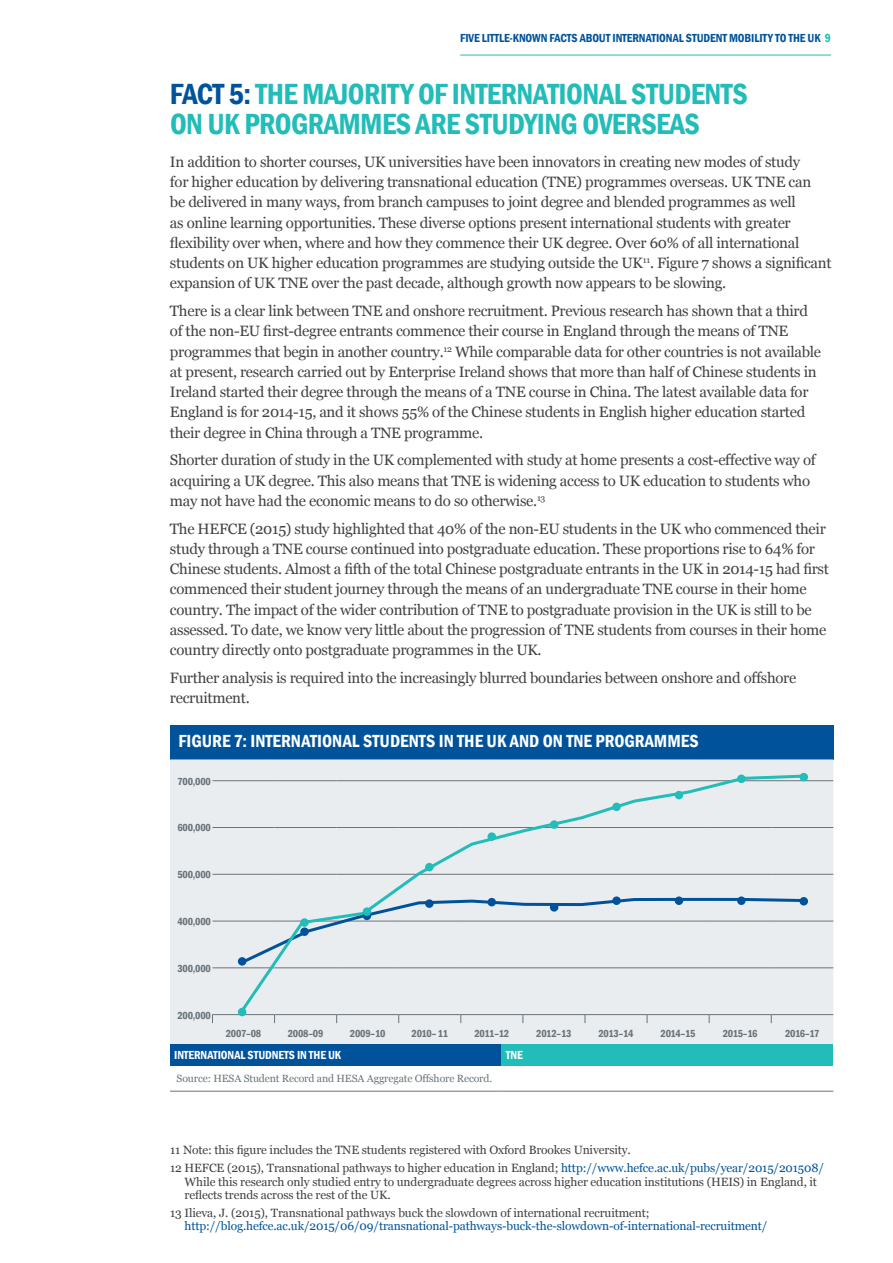
<style>
.page{position:relative;width:893px;height:1263px;background:#fff}
.page>*{position:absolute;margin:0;border:0;box-sizing:border-box;transform-origin:0 0}
.t1{font:600 condensed 30px/30px "Franklin Gothic";letter-spacing:-.02em;color:#22bcb9}
.t2{font:600 condensed 18px "Franklin Gothic";color:#fff}
.t3{font:15px/20.2px "Georgia";letter-spacing:-.02em;color:#414042}
.t4{font:12px/17.7px "Georgia";letter-spacing:-.01em;color:#414042}
.t5{font:12px "Georgia";letter-spacing:-.01em;color:#00539b}
.t6{font:600 condensed 12px "Franklin Gothic";letter-spacing:-.01em;color:#00539b}
.t7{font:600 condensed 12px "Franklin Gothic";letter-spacing:-.01em;color:#fff}
.t8{font:600 condensed 10.5px "Franklin Gothic";letter-spacing:-.02em;color:#6a747b}
.t9{font:10.5px "Georgia";letter-spacing:-.01em;color:#6a747b}
.s1{color:#22bcb9}
.s2{color:#00539b}
</style>
<div class="page">
<hr style="left:460px;top:55px;width:371px;height:1px;background:#22bcb9">
<div style="left:170px;top:725px;width:663px;height:34px;background:#00539b"></div>
<div style="left:170px;top:759px;width:663px;height:285px;background:#eaedef"></div>
<hr style="left:212px;top:780px;width:63px;height:1px;background:#6a747b">
<hr style="left:771px;top:780px;width:62px;height:1px;background:#6a747b">
<hr style="left:212px;top:827px;width:63px;height:1px;background:#6a747b">
<hr style="left:771px;top:827px;width:62px;height:1px;background:#6a747b">
<hr style="left:212px;top:874px;width:63px;height:1px;background:#6a747b">
<hr style="left:771px;top:874px;width:62px;height:1px;background:#6a747b">
<hr style="left:212px;top:921px;width:63px;height:1px;background:#6a747b">
<hr style="left:771px;top:921px;width:62px;height:1px;background:#6a747b">
<hr style="left:212px;top:967px;width:63px;height:1px;background:#6a747b">
<hr style="left:771px;top:967px;width:62px;height:1px;background:#6a747b">
<hr style="left:212px;top:1014px;width:63px;height:1px;background:#6a747b">
<hr style="left:771px;top:1014px;width:62px;height:1px;background:#6a747b">
<div style="left:170px;top:1044px;width:332px;height:22px;background:#00539b"></div>
<div style="left:502px;top:1044px;width:331px;height:22px;background:#22bcb9"></div>
<hr style="left:170px;top:1091px;width:332px;height:1px;background:#6a747b">
<hr style="left:502px;top:1091px;width:331px;height:1px;background:#6a747b">
<svg style="left:236px;top:773px;width:573px;height:244px;background:#e1e7ea"></svg>
<div style="left:300px;top:927px;width:9px;height:9px;background:#00539b;border-radius:50%"></div>
<div style="left:238px;top:1008px;width:8px;height:8px;background:#22bcb9;border-radius:50%"></div>
<div style="left:238px;top:957px;width:8px;height:9px;background:#00539b;border-radius:50%"></div>
<div style="left:363px;top:912px;width:8px;height:8px;background:#00539b;border-radius:50%"></div>
<div style="left:300px;top:918px;width:9px;height:9px;background:#22bcb9;border-radius:50%"></div>
<div style="left:425px;top:899px;width:9px;height:9px;background:#00539b;border-radius:50%"></div>
<div style="left:363px;top:907px;width:8px;height:9px;background:#22bcb9;border-radius:50%"></div>
<div style="left:487px;top:898px;width:9px;height:8px;background:#00539b;border-radius:50%"></div>
<div style="left:425px;top:863px;width:9px;height:8px;background:#22bcb9;border-radius:50%"></div>
<div style="left:550px;top:903px;width:8px;height:9px;background:#00539b;border-radius:50%"></div>
<div style="left:487px;top:832px;width:9px;height:9px;background:#22bcb9;border-radius:50%"></div>
<div style="left:612px;top:896px;width:9px;height:9px;background:#00539b;border-radius:50%"></div>
<div style="left:550px;top:820px;width:8px;height:9px;background:#22bcb9;border-radius:50%"></div>
<div style="left:612px;top:803px;width:9px;height:8px;background:#22bcb9;border-radius:50%"></div>
<div style="left:675px;top:896px;width:8px;height:9px;background:#00539b;border-radius:50%"></div>
<div style="left:675px;top:791px;width:8px;height:8px;background:#22bcb9;border-radius:50%"></div>
<div style="left:737px;top:896px;width:9px;height:9px;background:#00539b;border-radius:50%"></div>
<div style="left:737px;top:774px;width:9px;height:9px;background:#22bcb9;border-radius:50%"></div>
<div style="left:799px;top:897px;width:9px;height:8px;background:#00539b;border-radius:50%"></div>
<div style="left:799px;top:773px;width:9px;height:8px;background:#22bcb9;border-radius:50%"></div>
<p class="t6" style="left:460px;top:30px;width:372px">FIVE LITTLE-KNOWN FACTS ABOUT INTERNATIONAL STUDENT MOBILITY TO THE UK <span class="s1">9</span></p>
<h1 class="t1" style="left:170px;top:78px;width:579px"><span class="s2">FACT 5:</span> THE MAJORITY OF INTERNATIONAL STUDENTS<br>ON UK PROGRAMMES ARE STUDYING OVERSEAS</h1>
<p class="t3" style="left:170px;top:151px;width:663px">In addition to shorter courses, UK universities have been innovators in creating new modes of study<br>for higher education by delivering transnational education (TNE) programmes overseas. UK TNE can<br>be delivered in many ways, from branch campuses to joint degree and blended programmes as well<br>as online learning opportunities. These diverse options present international students with greater flexibility over when, where and how they commence their UK degree. Over 60% of all international students on UK higher education programmes are studying outside the UK<sup>11</sup>. Figure 7 shows a significant expansion of UK TNE over the past decade, although growth now appears to be slowing.</p>
<p class="t3" style="left:170px;top:300px;width:653px">There is a clear link between TNE and onshore recruitment. Previous research has shown that a third of the non-EU first-degree entrants commence their course in England through the means of TNE programmes that begin in another country.<sup>12</sup> While comparable data for other countries is not available at present, research carried out by Enterprise Ireland shows that more than half of Chinese students in Ireland started their degree through the means of a TNE course in China. The latest available data for England is for 2014-15, and it shows 55% of the Chinese students in English higher education started their degree in China through a TNE programme.</p>
<p class="t3" style="left:170px;top:449px;width:647px">Shorter duration of study in the UK complemented with study at home presents a cost-effective way of acquiring a UK degree. This also means that TNE is widening access to UK education to students who may not have had the economic means to do so otherwise.<sup>13</sup></p>
<p class="t3" style="left:170px;top:518px;width:660px">The HEFCE (2015) study highlighted that 40% of the non-EU students in the UK who commenced their study through a TNE course continued into postgraduate education. These proportions rise to 64% for Chinese students. Almost a fifth of the total Chinese postgraduate entrants in the UK in 2014-15 had first commenced their student journey through the means of an undergraduate TNE course in their home country. The impact of the wider contribution of TNE to postgraduate provision in the UK is still to be assessed. To date, we know very little about the progression of TNE students from courses in their home country directly onto postgraduate programmes in the UK.</p>
<p class="t3" style="left:170px;top:667px;width:628px">Further analysis is required into the increasingly blurred boundaries between onshore and offshore recruitment.</p>
<p class="t2" style="left:178px;top:729px;width:522px">FIGURE 7: INTERNATIONAL STUDENTS IN THE UK AND ON TNE PROGRAMMES</p>
<p class="t8" style="left:177px;top:774px;width:35px">700,000</p>
<p class="t8" style="left:177px;top:821px;width:35px">600,000</p>
<p class="t8" style="left:177px;top:867px;width:35px">500,000</p>
<p class="t8" style="left:177px;top:914px;width:35px">400,000</p>
<p class="t8" style="left:177px;top:961px;width:35px">300,000</p>
<p class="t8" style="left:177px;top:1008px;width:35px">200,000</p>
<p class="t8" style="left:226px;top:1027px;width:37px">2007–08</p>
<p class="t8" style="left:288px;top:1027px;width:37px">2008–09</p>
<p class="t8" style="left:350px;top:1027px;width:37px">2009–10</p>
<p class="t8" style="left:411px;top:1027px;width:38px">2010– 11</p>
<p class="t8" style="left:474px;top:1027px;width:36px">2011–12</p>
<p class="t8" style="left:536px;top:1027px;width:37px">2012–13</p>
<p class="t8" style="left:598px;top:1027px;width:37px">2013–14</p>
<p class="t8" style="left:661px;top:1027px;width:37px">2014–15</p>
<p class="t8" style="left:723px;top:1027px;width:36px">2015–16</p>
<p class="t8" style="left:785px;top:1027px;width:36px">2016–17</p>
<p class="t7" style="left:174px;top:1047px;width:162px">INTERNATIONAL STUDNETS IN THE UK</p>
<p class="t7" style="left:506px;top:1047px;width:18px">TNE</p>
<p class="t9" style="left:177px;top:1071px;width:317px">Source: HESA Student Record and HESA Aggregate Offshore Record.</p>
<p class="t4" style="left:170px;top:1141px;width:655px">11 Note: this figure includes the TNE students registered with Oxford Brookes University.<br>12 HEFCE (2015), Transnational pathways to higher education in England; <span class="s2">http://www.hefce.ac.uk/pubs/year/2015/201508/</span></p>
<p class="t4" style="left:185px;top:1174px;width:634px;line-height:13.5px">While this research only studied entry to undergraduate degrees across higher education institutions (HEIS) in England, it reflects trends across the rest of the UK.</p>
<p class="t4" style="left:170px;top:1203px;width:481px">13 Ilieva, J. (2015), Transnational pathways buck the slowdown of international recruitment;</p>
<p class="t5" style="left:184px;top:1217px;width:585px">http://blog.hefce.ac.uk/2015/06/09/transnational-pathways-buck-the-slowdown-of-international-recruitment/</p>
</div>
